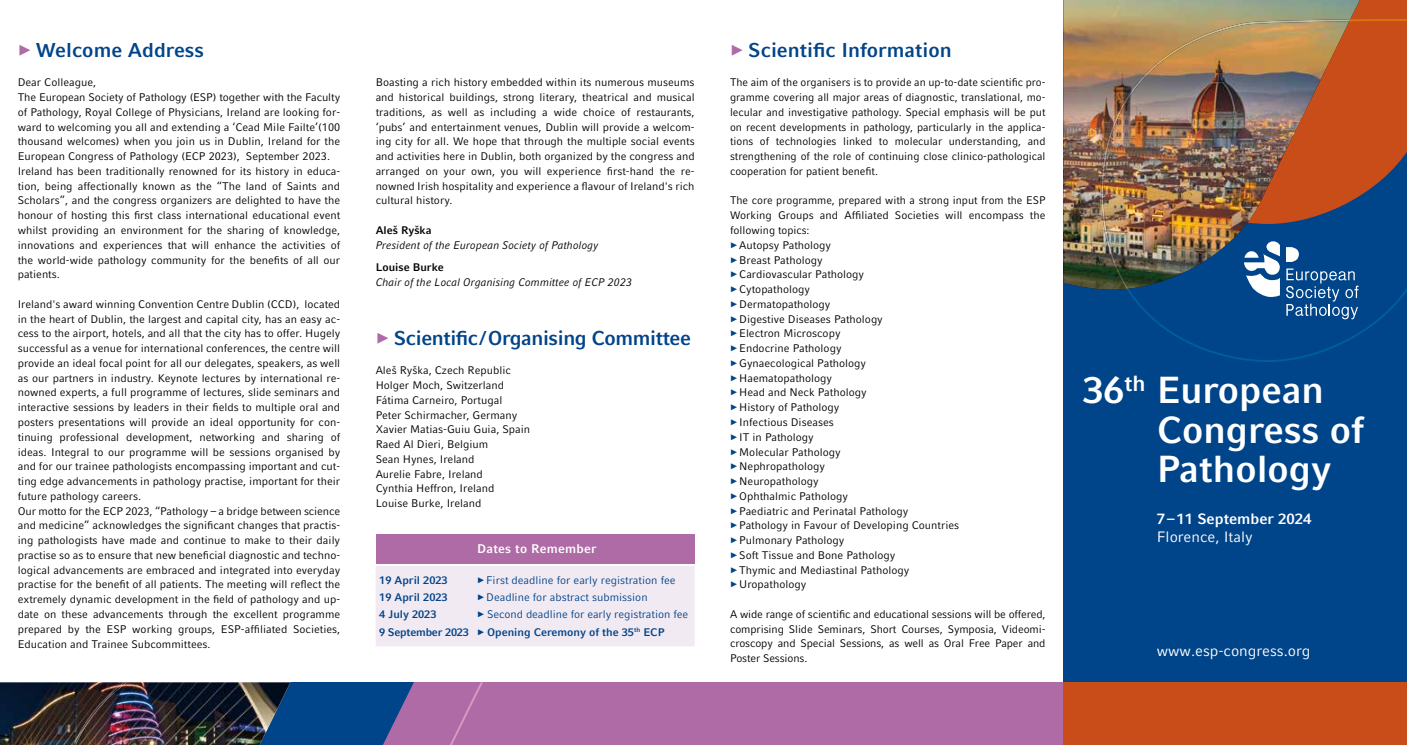
<style>
.page{position:relative;width:1407px;height:745px;background:#fff}
.page>*{position:absolute;margin:0;border:0;box-sizing:border-box;transform-origin:0 0}
.t1{font:700 37.5px/39.2px "Compatil Fact LT Pro";color:#fff}
.t2{font:700 20px "Compatil Fact LT Pro";color:#004489}
.t3{font:700 20px "Compatil Fact LT Pro";letter-spacing:-.02em;color:#004489}
.t4{font:15px "Compatil Fact LT Pro";color:#fff}
.t5{font:700 15px "Compatil Fact LT Pro";color:#fff}
.t6{font:700 12.5px "Compatil Fact LT Pro";letter-spacing:.02em;color:#fff}
.t7{font:11px/14.8px "Compatil Fact LT Pro";color:#000}
.t8{font:11px/17.2px "Compatil Fact LT Pro";color:#004489}
.t9{font:italic 11px "Compatil Fact LT Pro";color:#000}
.t10{font:700 11px/17.2px "Compatil Fact LT Pro";color:#004489}
.t11{font:700 11px "Compatil Fact LT Pro";color:#000}
.s1{font-weight:700}
</style>
<div class="page">
<div style="left:1063px;top:0;width:344px;height:744px;background:#004489"></div>
<svg style="left:1359px;top:0;width:46px;height:197px;background:#b54c23"></svg>
<img style="left:1063px;top:0;width:296px;height:289px">
<svg style="left:1350px;top:19px;width:57px;height:2px"></svg>
<img style="left:1155px;top:19px;width:195px;height:45px">
<img style="left:1120px;top:64px;width:39px;height:45px">
<img style="left:1101px;top:109px;width:27px;height:180px">
<svg style="left:1126px;top:241px;width:281px;height:121px"></svg>
<div style="left:1063px;top:681px;width:344px;height:63px;background:#c94d19"></div>
<div style="left:376px;top:533px;width:318px;height:31px;background:#ae6ba5"></div>
<div style="left:0;top:681px;width:1063px;height:63px;background:#ae6ba5"></div>
<img style="left:0;top:681px;width:519px;height:63px">
<img style="left:74px;top:681px;width:54px;height:63px">
<div style="left:376px;top:566px;width:318px;height:80px;background:#f2eaf3"></div>
<h2 class="t2" style="left:36px;top:38px;width:169px">Welcome Address</h2>
<p class="t7" style="left:18px;top:75px;width:324px">Dear Colleague,<br>The European Society of Pathology (ESP) together with the Faculty of Pathology, Royal College of Physicians, Ireland are looking for&shy;ward to welcoming you all and extending a ‘Cead Mile Failte’(100 thousand welcomes) when you join us in Dublin, Ireland for the European Congress of Pathology (ECP 2023), September 2023.<br>Ireland has been traditionally renowned for its history in educa&shy;tion, being affectionally known as the “The land of Saints and Scholars”, and the congress organizers are delighted to have the honour of hosting this first class international educational event whilst providing an environment for the sharing of knowledge, innovations and experiences that will enhance the activities of the world-wide pathology community for the benefits of all our patients.</p>
<p class="t7" style="left:18px;top:296px;width:324px">Ireland's award winning Convention Centre Dublin (CCD), located in the heart of Dublin, the largest and capital city, has an easy ac&shy;cess to the airport, hotels, and all that the city has to offer. Hugely successful as a venue for international conferences, the centre will provide an ideal focal point for all our delegates, speakers, as well as our partners in industry. Keynote lectures by international re&shy;nowned experts, a full programme of lectures, slide seminars and interactive sessions by leaders in their fields to multiple oral and posters presentations will provide an ideal opportunity for con&shy;tinuing professional development, networking and sharing of ideas. Integral to our programme will be sessions organised by and for our trainee pathologists encompassing important and cut&shy;ting edge advancements in pathology practise, important for their future pathology careers.<br>Our motto for the ECP 2023, “Pathology – a bridge between science and medicine” acknowledges the significant changes that practis&shy;ing pathologists have made and continue to make to their daily practise so as to ensure that new beneficial diagnostic and techno&shy;logical advancements are embraced and integrated into everyday practise for the benefit of all patients. The meeting will reflect the extremely dynamic development in the field of pathology and up&shy;date on these advancements through the excellent programme prepared by the ESP working groups, ESP-affiliated Societies, Education and Trainee Subcommittees.</p>
<p class="t7" style="left:376px;top:75px;width:320px;text-align:justify">Boasting a rich history embedded within its numerous museums and historical buildings, strong literary, theatrical and musical traditions, as well as including a wide choice of restaurants, ‘pubs’ and entertainment venues, Dublin will provide a welcom&shy;ing city for all. We hope that through the multiple social events and activities here in Dublin, both organized by the congress and arranged on your own, you will experience first-hand the re&shy;nowned Irish hospitality and experience a flavour of Ireland's rich cultural history.</p>
<p class="t11" style="left:376px;top:223px;width:58px">Aleš Ryška</p>
<p class="t9" style="left:376px;top:238px;width:224px">President of the European Society of Pathology</p>
<p class="t11" style="left:376px;top:260px;width:70px">Louise Burke</p>
<p class="t9" style="left:376px;top:275px;width:258px">Chair of the Local Organising Committee of ECP 2023</p>
<h2 class="t3" style="left:394px;top:326px;width:298px">Scientific / Organising Committee</h2>
<p class="t7" style="left:376px;top:363px;width:156px">Aleš Ryška, Czech Republic<br>Holger Moch, Switzerland<br>Fátima Carneiro, Portugal<br>Peter Schirmacher, Germany<br>Xavier Matias-Guiu Guia, Spain<br>Raed Al Dieri, Belgium<br>Sean Hynes, Ireland<br>Aurelie Fabre, Ireland<br>Cynthia Heffron, Ireland<br>Louise Burke, Ireland</p>
<p class="t6" style="left:477px;top:541px;width:121px">Dates to Remember</p>
<p class="t10" style="left:379px;top:571px;width:91px">19 April 2023<br>19 April 2023<br>4 July 2023<br>9 September 2023</p>
<p class="t8" style="left:486px;top:571px;width:203px">First deadline for early registration fee Deadline for abstract submission<br>Second deadline for early registration fee <span class="s1">Opening Ceremony of the 35</span><sup>th</sup> <span class="s1">ECP</span></p>
<h2 class="t2" style="left:748px;top:38px;width:205px">Scientific Information</h2>
<p class="t7" style="left:730px;top:75px;width:317px;text-align:justify">The aim of the organisers is to provide an up-to-date scientific pro&shy;gramme covering all major areas of diagnostic, translational, mo&shy;lecular and investigative pathology. Special emphasis will be put on recent developments in pathology, particularly in the applica&shy;tions of technologies linked to molecular understanding, and strengthening of the role of continuing close clinico-pathological cooperation for patient benefit.</p>
<p class="t7" style="left:730px;top:193px;width:317px">The core programme, prepared with a strong input from the ESP</p>
<p class="t7" style="left:730px;top:208px;width:317px">Working Groups and Affiliated Societies will encompass the</p>
<p class="t7" style="left:730px;top:223px;width:81px">following topics:</p>
<p class="t7" style="left:739px;top:237px;width:93px">Autopsy Pathology</p>
<p class="t7" style="left:739px;top:252px;width:85px">Breast Pathology</p>
<p class="t7" style="left:739px;top:267px;width:126px">Cardiovascular Pathology</p>
<p class="t7" style="left:739px;top:282px;width:72px">Cytopathology</p>
<p class="t7" style="left:739px;top:296px;width:93px">Dermatopathology</p>
<p class="t7" style="left:739px;top:311px;width:145px">Digestive Diseases Pathology</p>
<p class="t7" style="left:739px;top:326px;width:103px">Electron Microscopy</p>
<p class="t7" style="left:739px;top:341px;width:104px">Endocrine Pathology</p>
<p class="t7" style="left:739px;top:355px;width:128px">Gynaecological Pathology</p>
<p class="t7" style="left:739px;top:370px;width:94px">Haematopathology</p>
<p class="t7" style="left:739px;top:385px;width:129px">Head and Neck Pathology</p>
<p class="t7" style="left:739px;top:400px;width:102px">History of Pathology</p>
<p class="t7" style="left:739px;top:414px;width:96px">Infectious Diseases</p>
<p class="t7" style="left:739px;top:429px;width:76px">IT in Pathology</p>
<p class="t7" style="left:739px;top:444px;width:103px">Molecular Pathology</p>
<p class="t7" style="left:739px;top:459px;width:87px">Nephropathology</p>
<p class="t7" style="left:739px;top:473px;width:81px">Neuropathology</p>
<p class="t7" style="left:739px;top:488px;width:110px">Ophthalmic Pathology</p>
<p class="t7" style="left:739px;top:503px;width:171px">Paediatric and Perinatal Pathology</p>
<p class="t7" style="left:739px;top:518px;width:221px">Pathology in Favour of Developing Countries</p>
<p class="t7" style="left:739px;top:532px;width:107px">Pulmonary Pathology</p>
<p class="t7" style="left:739px;top:547px;width:158px">Soft Tissue and Bone Pathology</p>
<p class="t7" style="left:739px;top:562px;width:172px">Thymic and Mediastinal Pathology</p>
<p class="t7" style="left:739px;top:577px;width:69px">Uropathology</p>
<p class="t7" style="left:730px;top:606px;width:317px;text-align:justify">A wide range of scientific and educational sessions will be offered, comprising Slide Seminars, Short Courses, Symposia, Videomi&shy;croscopy and Special Sessions, as well as Oral Free Paper and Poster Sessions.</p>
<h1 class="t1" style="left:1157px;top:370px;width:208px;text-indent:-74px">36<sup>th</sup> European<br>Congress of<br>Pathology</h1>
<h3 class="t5" style="left:1157px;top:510px;width:156px">7 – 11 September 2024</h3>
<h3 class="t4" style="left:1157px;top:528px;width:97px">Florence, Italy</h3>
<h3 class="t4" style="left:1157px;top:641px;width:155px">www.esp-congress.org</h3>
</div>
